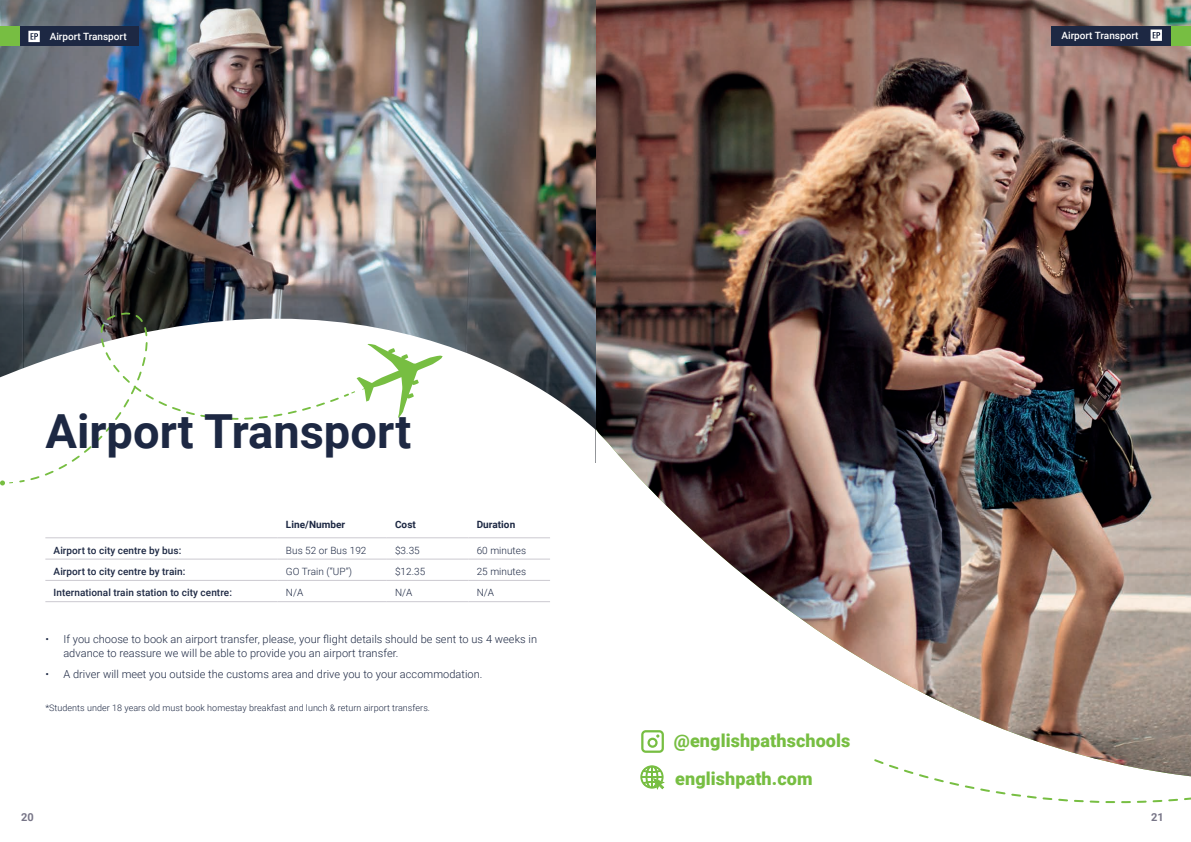
<style>
.page{position:relative;width:1191px;height:842px;background:#fff}
.page>*{position:absolute;margin:0;border:0;box-sizing:border-box;transform-origin:0 0}
.t1{font:700 47px "Roboto";color:#1d2843}
.t2{font:900 18px/37.8px "Roboto";letter-spacing:.005em;color:#77be42}
.t3{font:300 11px/13.2px "Roboto";letter-spacing:.005em;color:#1d2843}
.t4{font:700 11px "Roboto";color:#777587}
.t5{font:500 10px "Roboto";letter-spacing:.005em;color:#1d2843}
.t6{font:300 10px "Roboto";letter-spacing:.005em;color:#1d2843}
.t7{font:500 10px "Roboto";color:#fff}
.t8{font:700 10px "Roboto";letter-spacing:.005em;color:#1d2843}
.t9{font:300 9px "Roboto";letter-spacing:.005em;color:#1d2843}
</style>
<div class="page">
<img style="left:595px;top:0;width:596px;height:766px">
<img style="left:0;top:0;width:595px;height:216px">
<img style="left:0;top:216px;width:595px;height:387px">
<svg style="left:0;top:480px;width:14px;height:5px"></svg>
<svg style="left:29px;top:298px;width:315px;height:16px;background:#474c51"></svg>
<svg style="left:18px;top:314px;width:332px;height:170px"></svg>
<svg style="left:350px;top:344px;width:93px;height:74px"></svg>
<hr style="left:45px;top:537px;width:233px;height:1px;background:#cbc9d0">
<hr style="left:45px;top:559px;width:233px;height:1px;background:#cbc9d0">
<hr style="left:45px;top:580px;width:233px;height:1px;background:#cbc9d0">
<hr style="left:45px;top:601px;width:233px;height:1px;background:#cbc9d0">
<hr style="left:278px;top:537px;width:109px;height:1px;background:#cbc9d0">
<hr style="left:278px;top:559px;width:109px;height:1px;background:#cbc9d0">
<hr style="left:278px;top:580px;width:109px;height:1px;background:#cbc9d0">
<hr style="left:278px;top:601px;width:109px;height:1px;background:#cbc9d0">
<hr style="left:387px;top:537px;width:81px;height:1px;background:#cbc9d0">
<hr style="left:468px;top:537px;width:82px;height:1px;background:#cbc9d0">
<hr style="left:387px;top:559px;width:81px;height:1px;background:#cbc9d0">
<hr style="left:468px;top:559px;width:82px;height:1px;background:#cbc9d0">
<hr style="left:387px;top:580px;width:81px;height:1px;background:#cbc9d0">
<hr style="left:468px;top:580px;width:82px;height:1px;background:#cbc9d0">
<hr style="left:387px;top:601px;width:81px;height:1px;background:#cbc9d0">
<hr style="left:468px;top:601px;width:82px;height:1px;background:#cbc9d0">
<svg style="left:641px;top:730px;width:23px;height:23px"></svg>
<svg style="left:873px;top:758px;width:318px;height:46px"></svg>
<svg style="left:640px;top:766px;width:24px;height:23px"></svg>
<div style="left:19px;top:26px;width:120px;height:20px;background:#1d2843"></div>
<div style="left:1051px;top:26px;width:120px;height:20px;background:#1d2843"></div>
<div style="left:0;top:26px;width:19px;height:20px;background:#77be42"></div>
<div style="left:1171px;top:26px;width:20px;height:20px;background:#77be42"></div>
<svg style="left:28px;top:31px;width:12px;height:11px"></svg>
<svg style="left:1150px;top:30px;width:11px;height:11px"></svg>
<p class="t7" style="left:50px;top:29px;width:78px">Airport Transport</p>
<h1 class="t1" style="left:45px;top:398px;width:367px">Airport Transport</h1>
<p class="t8" style="left:286px;top:517px;width:61px">Line/Number</p>
<p class="t8" style="left:395px;top:517px;width:22px">Cost</p>
<p class="t8" style="left:477px;top:517px;width:40px">Duration</p>
<p class="t5" style="left:54px;top:543px;width:129px">Airport to city centre by bus:</p>
<p class="t6" style="left:286px;top:543px;width:82px">Bus 52 or Bus 192</p>
<p class="t6" style="left:395px;top:543px;width:26px">$3.35</p>
<p class="t6" style="left:477px;top:543px;width:51px">60 minutes</p>
<p class="t5" style="left:54px;top:564px;width:133px">Airport to city centre by train:</p>
<p class="t6" style="left:286px;top:564px;width:68px">GO Train (“UP”)</p>
<p class="t6" style="left:395px;top:564px;width:32px">$12.35</p>
<p class="t6" style="left:477px;top:564px;width:51px">25 minutes</p>
<p class="t5" style="left:54px;top:586px;width:180px">International train station to city centre:</p>
<p class="t6" style="left:286px;top:586px;width:19px">N/A</p>
<p class="t6" style="left:395px;top:586px;width:19px">N/A</p>
<p class="t6" style="left:477px;top:586px;width:19px">N/A</p>
<p class="t3" style="left:63px;top:632px;width:475px;text-indent:-18px">• If you choose to book an airport transfer, please, your flight details should be sent to us 4 weeks in advance to reassure we will be able to provide you an airport transfer.</p>
<p class="t3" style="left:45px;top:667px;width:439px">• A driver will meet you outside the customs area and drive you to your accommodation.</p>
<p class="t9" style="left:45px;top:701px;width:386px">*Students under 18 years old must book homestay breakfast and lunch &amp; return airport transfers.</p>
<h2 class="t2" style="left:674px;top:721px;width:178px">@englishpathschools englishpath.com</h2>
<p class="t7" style="left:1061px;top:28px;width:78px">Airport Transport</p>
<p class="t4" style="left:21px;top:810px;width:14px">20</p>
<p class="t4" style="left:1151px;top:810px;width:14px">21</p>
</div>
